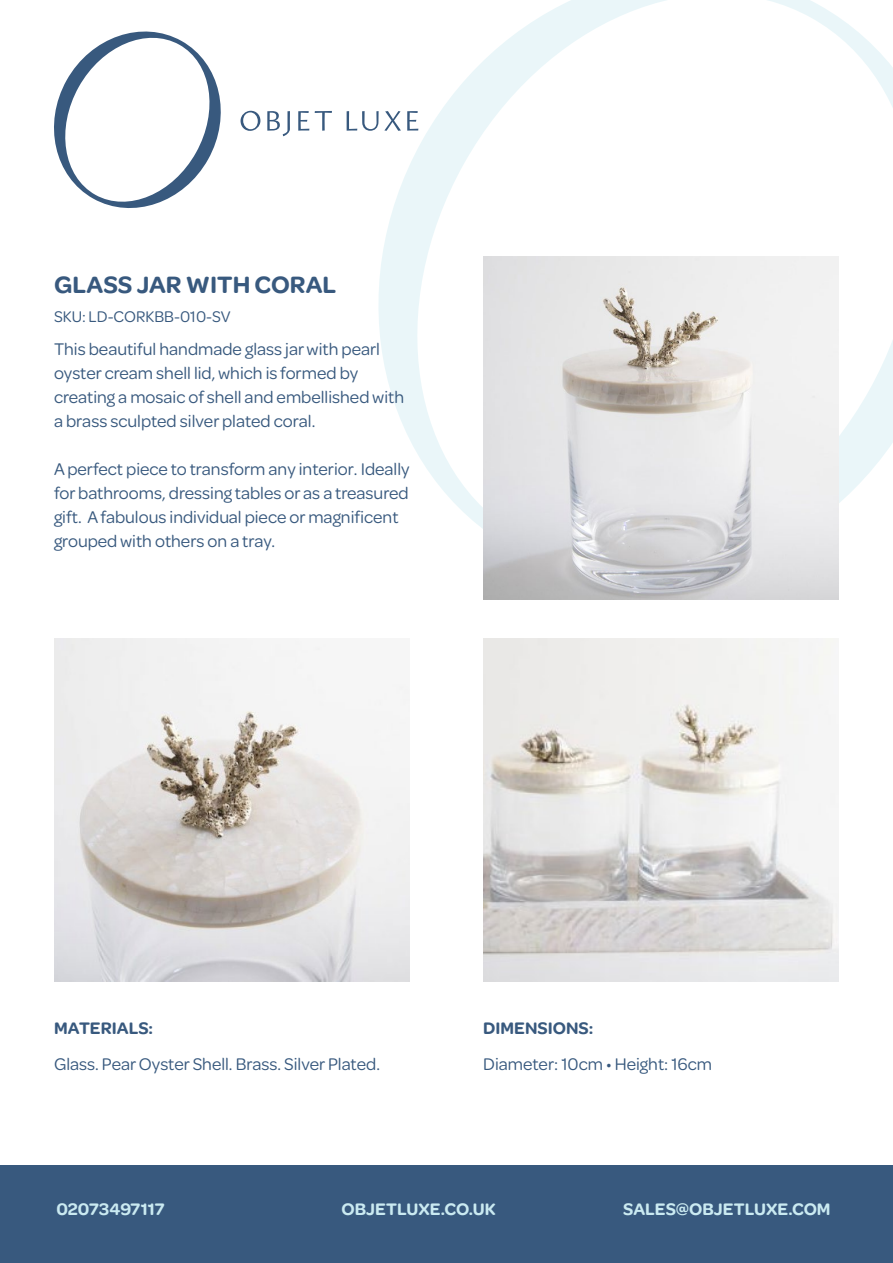
<style>
.page{position:relative;width:893px;height:1263px;background:#fff}
.page>*{position:absolute;margin:0;border:0;box-sizing:border-box;transform-origin:0 0}
.t1{font:600 25.5px "Omnes";color:#38597e}
.t2{font:18px/24px "Omnes";color:#38597e}
.t3{font:600 18px "Omnes";color:#caeaf1}
.t4{font:600 18px "Omnes";color:#38597e}
.t5{font:16.5px "Omnes";color:#38597e}
</style>
<div class="page">
<svg style="left:378px;top:0;width:515px;height:529px"></svg>
<div style="left:0;top:1166px;width:893px;height:97px;background:#38597e"></div>
<svg style="left:241px;top:111px;width:19px;height:20px"></svg>
<svg style="left:267px;top:111px;width:23px;height:25px"></svg>
<svg style="left:298px;top:111px;width:11px;height:20px"></svg>
<svg style="left:315px;top:111px;width:17px;height:20px"></svg>
<svg style="left:347px;top:111px;width:54px;height:20px"></svg>
<svg style="left:407px;top:111px;width:11px;height:20px"></svg>
<svg style="left:54px;top:31px;width:167px;height:177px"></svg>
<img style="left:483px;top:639px;width:356px;height:342px">
<img style="left:54px;top:639px;width:356px;height:342px">
<img style="left:483px;top:257px;width:356px;height:342px">
<p class="t1" style="left:54px;top:270px;width:284px">GLASS JAR WITH CORAL</p>
<p class="t5" style="left:54px;top:306px;width:178px">SKU: LD-CORKBB-010-SV</p>
<p class="t2" style="left:54px;top:336px;width:352px">This beautiful handmade glass jar with pearl oyster cream shell lid, which is formed by creating a mosaic of shell and embellished with a brass sculpted silver plated coral.</p>
<p class="t2" style="left:54px;top:456px;width:357px">A perfect piece to transform any interior. Ideally for bathrooms, dressing tables or as a treasured gift. A fabulous individual piece or magnificent grouped with others on a tray.</p>
<p class="t4" style="left:54px;top:1018px;width:101px">MATERIALS:</p>
<p class="t4" style="left:483px;top:1018px;width:112px">DIMENSIONS:</p>
<p class="t2" style="left:54px;top:1051px;width:327px">Glass. Pear Oyster Shell. Brass. Silver Plated.</p>
<p class="t2" style="left:483px;top:1051px;width:230px">Diameter: 10cm • Height: 16cm</p>
<p class="t3" style="left:56px;top:1199px;width:110px">02073497117</p>
<p class="t3" style="left:342px;top:1199px;width:156px">OBJETLUXE.CO.UK</p>
<p class="t3" style="left:623px;top:1199px;width:209px">SALES@OBJETLUXE.COM</p>
</div>
